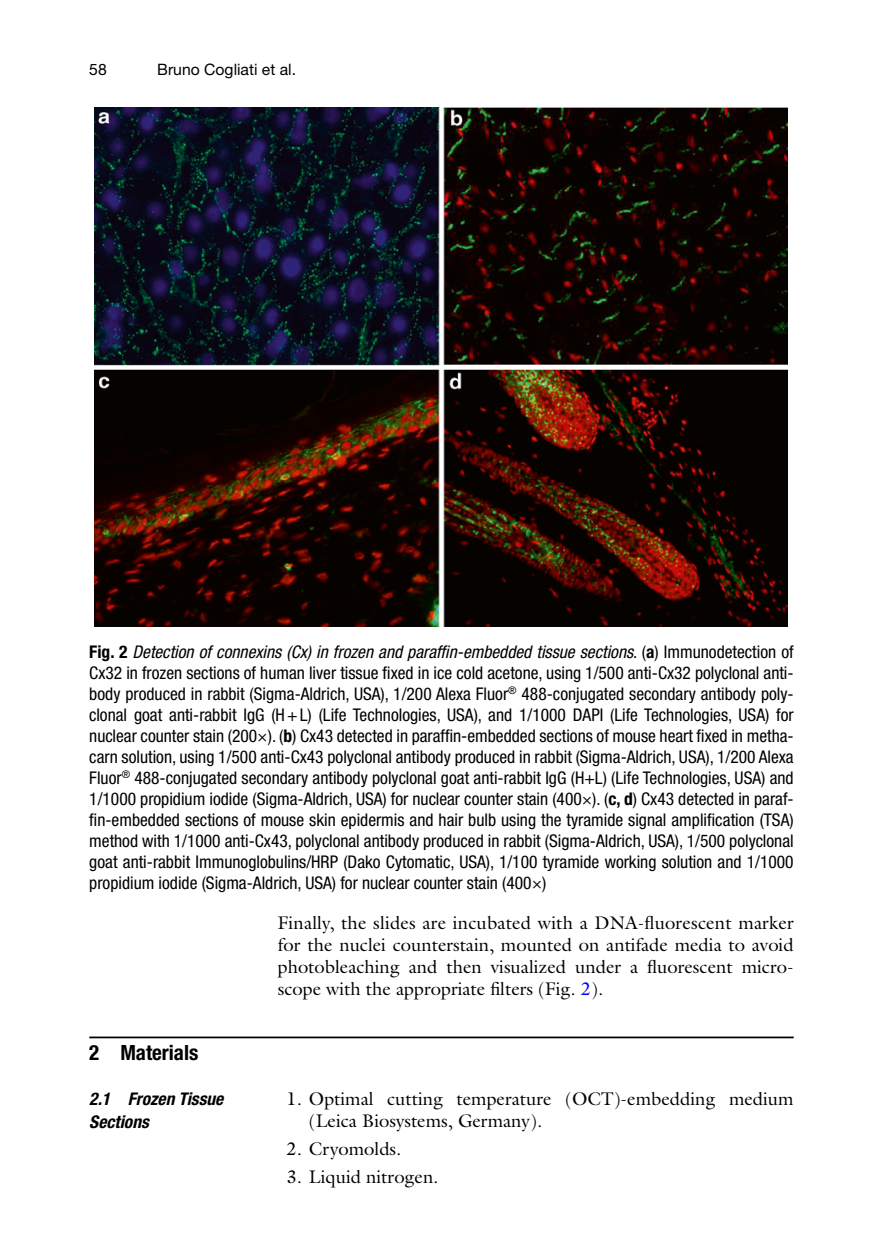
<style>
.page{position:relative;width:883px;height:1260px;background:#fff}
.page>*{position:absolute;margin:0;border:0;box-sizing:border-box;transform-origin:0 0}
.t1{font:700 condensed 21px "Hrhhsf Helvetica Neue";color:#000}
.t2{font:18.38px/21.9px "Rwdrgk Galliard";color:#000;text-align:justify}
.t3{font:condensed 17.5px/21px "Nxmjhd Helvetica Neue";color:#000;text-align:justify}
.t4{font:italic condensed 17.5px "Svmrnk Helvetica Neue";color:#000}
.t5{font:italic 700 condensed 17.5px/22.8px "Nffdmx Helvetica Neue";color:#000}
.t6{font:15.75px "Xdrptj Helvetica Neue";color:#000}
.s1{font-family:"Hrhhsf Helvetica Neue";font-weight:700;font-style:normal}
.s2{font-family:"Nxmjhd Helvetica Neue";font-style:normal}
.s3{font-family:"Hrhhsf Helvetica Neue";font-weight:700}
.s4{color:#0000fa}
</style>
<div class="page">
<hr style="left:89px;top:1037px;width:705px;height:1px;background:#000">
<img style="left:95px;top:107px;width:693px;height:520px">
<p class="t6" style="left:89px;top:64px;width:19px">58</p>
<p class="t6" style="left:157px;top:64px;width:140px">Bruno Cogliati et al.</p>
<p class="t4" style="left:89px;top:645px;width:706px"><span class="s1">Fig. 2</span> Detection of connexins (Cx) in frozen and paraffin-embedded tissue sections <span class="s2">. (</span> <span class="s1">a</span> <span class="s2">) Immunodetection of</span></p>
<p class="t3" style="left:89px;top:664px;width:706px">Cx32 in frozen sections of human liver tissue fixed in ice cold acetone, using 1/500 anti- Cx32 polyclonal anti&shy;body produced in rabbit (Sigma-Aldrich, USA), 1/200 Alexa Fluor <sup>®</sup> 488-conjugated secondary antibody poly&shy;clonal goat anti-rabbit IgG (H + L) (Life Technologies, USA), and 1/1000 DAPI (Life Technologies, USA) for nuclear counter stain (200×). ( <span class="s3">b</span> ) Cx43 detected in paraffin-embedded sections of mouse heart fixed in metha&shy;carn solution, using 1/500 anti-Cx43 polyclonal antibody produced in rabbit (Sigma- Aldrich, USA), 1/200 Alexa Fluor <sup>®</sup> 488-conjugated secondary antibody polyclonal goat anti-rabbit IgG (H+L) (Life Technologies, USA) and 1/1000 propidium iodide (Sigma-Aldrich, USA) for nuclear counter stain (400×). ( <span class="s3">c, d</span> ) Cx43 detected in paraf&shy;fin-embedded sections of mouse skin epidermis and hair bulb using the tyramide signal amplification (TSA) method with 1/1000 anti-Cx43, polyclonal antibody produced in rabbit (Sigma- Aldrich, USA), 1/500 polyclonal goat anti-rabbit Immunoglobulins/HRP (Dako Cytomatic, USA), 1/100 tyramide working solution and 1/1000 propidium iodide (Sigma-Aldrich, USA) for nuclear counter stain (400×)</p>
<p class="t1" style="left:89px;top:1045px;width:111px">2 Materials</p>
<p class="t5" style="left:89px;top:1089px;width:136px">2.1 Frozen Tissue<br>Sections</p>
<p class="t2" style="left:278px;top:914px;width:517px">Finally, the slides are incubated with a DNA-fluorescent marker for the nuclei counterstain, mounted on antifade media to avoid photobleaching and then visualized under a fluorescent micro&shy;scope with the appropriate filters (Fig. <span class="s4">2</span>).</p>
<p class="t2" style="left:309px;top:1090px;width:486px;text-indent:-22px">1. Optimal cutting temperature (OCT)-embedding medium (Leica Biosystems, Germany).</p>
<p class="t2" style="left:286px;top:1139px;width:116px">2. Cryomolds.</p>
<p class="t2" style="left:286px;top:1167px;width:153px">3. Liquid nitrogen.</p>
</div>
